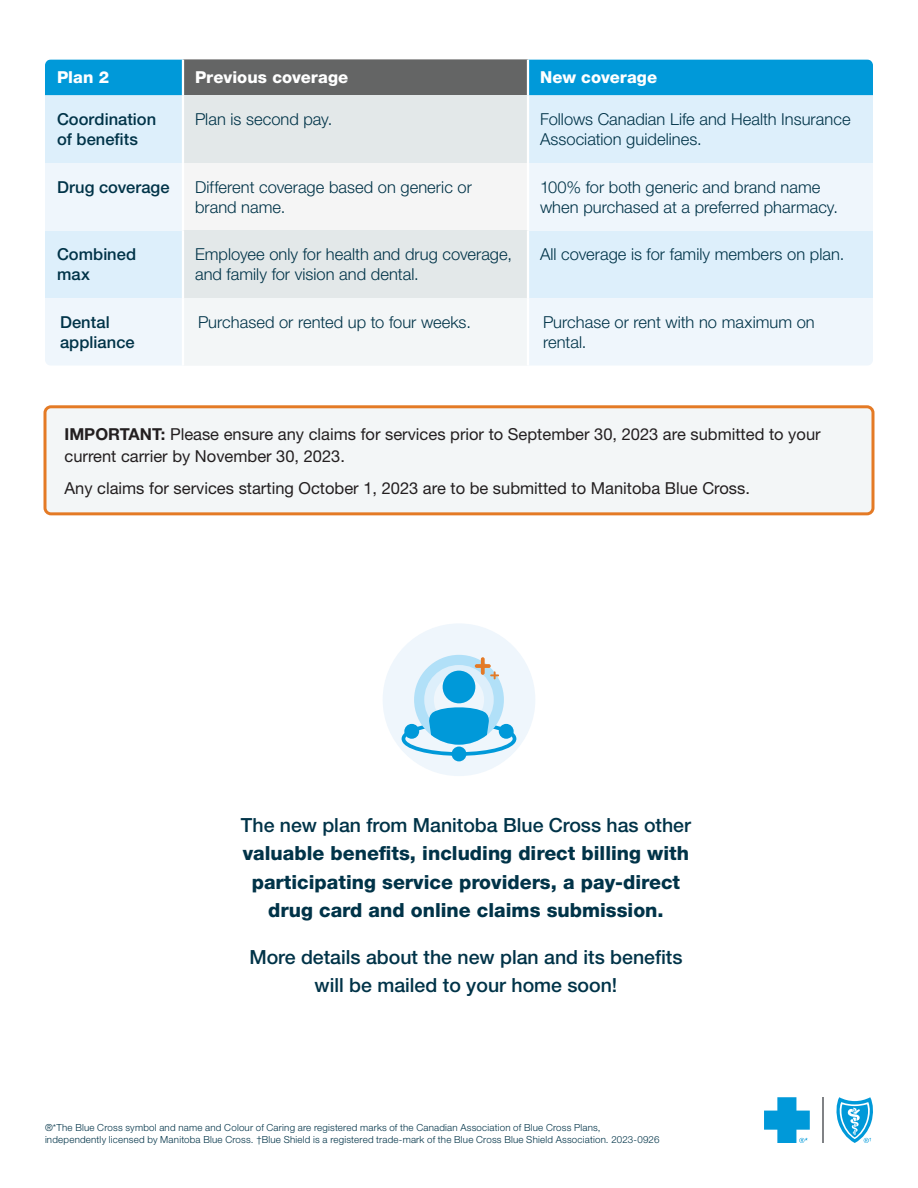
<style>
.page{position:relative;width:918px;height:1188px;background:#fff}
.page>*{position:absolute;margin:0;border:0;box-sizing:border-box;transform-origin:0 0}
.t1{font:800 19.5px/28.5px "Helvetica Neue LT Std";color:#003348;text-align:center}
.t2{font:500 19.5px/28.5px "Helvetica Neue LT Std";color:#003348;text-align:center}
.t3{font:300 16.5px/19.8px "Helvetica Neue LT Std";color:#003348}
.t4{font:16.5px/22.5px "Helvetica Neue LT Std";color:#231f20}
.t5{font:500 16.5px/19.8px "Helvetica Neue LT Std";letter-spacing:.005em;color:#003348}
.t6{font:800 16.5px "Helvetica Neue LT Std";letter-spacing:.005em;color:#fff}
.t7{font:300 9.75px/11.7px "Helvetica Neue LT Std";letter-spacing:.02em;color:#003348}
.s1{font-weight:700}
</style>
<div class="page">
<div style="left:45px;top:59px;width:828px;height:36px;background:#0099d9"></div>
<div style="left:183px;top:59px;width:345px;height:36px;background:#646565"></div>
<div style="left:45px;top:95px;width:828px;height:68px;background:#ddeffb"></div>
<div style="left:183px;top:95px;width:345px;height:68px;background:#e3e8e9"></div>
<svg style="left:45px;top:163px;width:828px;height:202px;fill:#eff6fc"></svg>
<div style="left:183px;top:163px;width:345px;height:68px;background:#f5f5f5"></div>
<div style="left:183px;top:231px;width:345px;height:67px;background:#e3e8e9"></div>
<div style="left:183px;top:298px;width:345px;height:68px;background:#f3f6f7"></div>
<hr style="left:182px;top:59px;width:2px;height:36px;background:#fff">
<hr style="left:527px;top:59px;width:2px;height:36px;background:#fff">
<hr style="left:182px;top:95px;width:2px;height:68px;background:#fff">
<hr style="left:527px;top:95px;width:2px;height:68px;background:#fff">
<hr style="left:182px;top:163px;width:2px;height:68px;background:#fff">
<hr style="left:527px;top:163px;width:2px;height:68px;background:#fff">
<hr style="left:182px;top:231px;width:2px;height:67px;background:#fff">
<hr style="left:527px;top:231px;width:2px;height:67px;background:#fff">
<hr style="left:182px;top:298px;width:2px;height:68px;background:#fff">
<hr style="left:527px;top:298px;width:2px;height:68px;background:#fff">
<svg style="left:836px;top:1097px;width:37px;height:46px"></svg>
<hr style="left:822px;top:1097px;width:2px;height:46px;background:#808285">
<svg style="left:764px;top:1097px;width:46px;height:46px"></svg>
<div style="left:383px;top:623px;width:152px;height:153px;background:#eff6fc;border-radius:50%"></div>
<div style="left:452px;top:747px;width:14px;height:14px;background:#0099d9;border-radius:50%"></div>
<div style="left:414px;top:655px;width:90px;height:90px;background:#b1e0f8;border-radius:50%"></div>
<div style="left:424px;top:665px;width:70px;height:70px;background:#ddeffb;border-radius:50%"></div>
<div style="left:434px;top:675px;width:50px;height:50px;background:#eff6fc;border-radius:50%"></div>
<div style="left:443px;top:671px;width:32px;height:32px;background:#0099d9;border-radius:50%"></div>
<svg style="left:402px;top:706px;width:114px;height:50px"></svg>
<svg style="left:481px;top:657px;width:4px;height:18px"></svg>
<svg style="left:475px;top:664px;width:16px;height:4px"></svg>
<svg style="left:490px;top:671px;width:9px;height:8px"></svg>
<div style="left:45px;top:407px;width:828px;height:107px;background:#f3f6f7;border-radius:6px"></div>
<div style="left:44px;top:405px;width:830px;height:110px;border:3px solid #e47a25;border-radius:6px"></div>
<p class="t6" style="left:57px;top:68px;width:54px">Plan 2</p>
<p class="t6" style="left:195px;top:68px;width:155px">Previous coverage</p>
<p class="t6" style="left:540px;top:68px;width:119px">New coverage</p>
<p class="t5" style="left:57px;top:109px;width:101px">Coordination of benefits</p>
<p class="t3" style="left:195px;top:109px;width:139px">Plan is second pay.</p>
<p class="t3" style="left:540px;top:109px;width:312px">Follows Canadian Life and Health Insurance<br>Association guidelines.</p>
<p class="t5" style="left:57px;top:177px;width:114px">Drug coverage</p>
<p class="t3" style="left:195px;top:177px;width:278px">Different coverage based on generic or brand name.</p>
<p class="t3" style="left:540px;top:177px;width:300px">100% for both generic and brand name when purchased at a preferred pharmacy.</p>
<p class="t5" style="left:57px;top:244px;width:81px">Combined max</p>
<p class="t3" style="left:195px;top:244px;width:319px">Employee only for health and drug coverage, and family for vision and dental.</p>
<p class="t3" style="left:540px;top:244px;width:306px">All coverage is for family members on plan.</p>
<p class="t5" style="left:60px;top:312px;width:76px">Dental appliance</p>
<p class="t3" style="left:198px;top:312px;width:274px">Purchased or rented up to four weeks.</p>
<p class="t3" style="left:543px;top:312px;width:273px">Purchase or rent with no maximum on rental.</p>
<p class="t4" style="left:64px;top:422px;width:758px"><span class="s1">IMPORTANT:</span> Please ensure any claims for services prior to September 30, 2023 are submitted to your current carrier by November 30, 2023.</p>
<p class="t4" style="left:64px;top:476px;width:687px">Any claims for services starting October 1, 2023 are to be submitted to Manitoba Blue Cross.</p>
<p class="t2" style="left:241px;top:810px;width:452px">The new plan from Manitoba Blue Cross has other</p>
<p class="t1" style="left:243px;top:839px;width:448px">valuable benefits, including direct billing with participating service providers, a pay-direct drug card and online claims submission.</p>
<p class="t2" style="left:249px;top:942px;width:435px">More details about the new plan and its benefits will be mailed to your home soon!</p>
<p class="t7" style="left:45px;top:1122px;width:616px">®*The Blue Cross symbol and name and Colour of Caring are registered marks of the Canadian Association of Blue Cross Plans, independently licensed by Manitoba Blue Cross. †Blue Shield is a registered trade-mark of the Blue Cross Blue Shield Association. 2023-0926</p>
</div>
